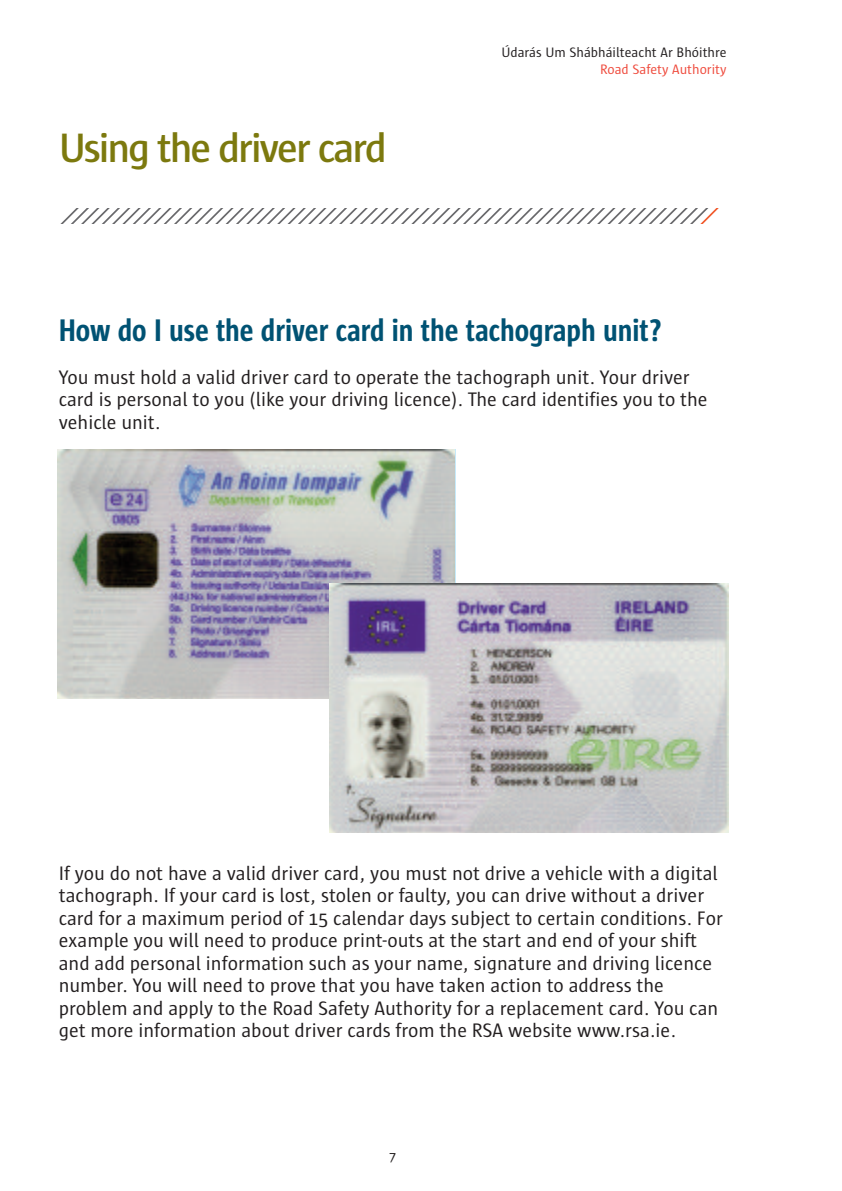
<style>
.page{position:relative;width:842px;height:1191px;background:#fff}
.page>*{position:absolute;margin:0;border:0;box-sizing:border-box;transform-origin:0 0}
.t1{font:600 42px "Sun";letter-spacing:-.05em;color:#7c790e}
.t2{font:700 32px "Sun Cd";color:#005273}
.t3{font:20px/22.4px "Sun";color:#231f20}
.t4{font:14px "Sun";color:#231f20}
.t5{font:14px "Sun";color:#ef4b3d}
</style>
<div class="page">
<svg style="left:61px;top:208px;width:657px;height:16px"></svg>
<img style="left:57px;top:450px;width:398px;height:249px">
<img style="left:330px;top:584px;width:399px;height:249px">
<h1 class="t1" style="left:59px;top:132px;width:330px">Using the driver card</h1>
<p class="t4" style="left:501px;top:47px;width:227px">Údarás Um Shábháilteacht Ar Bhóithre</p>
<p class="t5" style="left:600px;top:64px;width:128px">Road Safety Authority</p>
<h2 class="t2" style="left:59px;top:318px;width:604px">How do I use the driver card in the tachograph unit?</h2>
<p class="t3" style="left:59px;top:367px;width:650px">You must hold a valid driver card to operate the tachograph unit. Your driver card is personal to you (like your driving licence). The card identifies you to the vehicle unit.</p>
<p class="t3" style="left:59px;top:863px;width:666px">If you do not have a valid driver card, you must not drive a vehicle with a digital tachograph. If your card is lost, stolen or faulty, you can drive without a driver card for a maximum period of 15 calendar days subject to certain conditions. For example you will need to produce print-outs at the start and end of your shift and add personal information such as your name, signature and driving licence number. You will need to prove that you have taken action to address the problem and apply to the Road Safety Authority for a replacement card. You can get more information about driver cards from the RSA website www.rsa.ie.</p>
<p class="t4" style="left:389px;top:1150px;width:8px">7</p>
</div>
